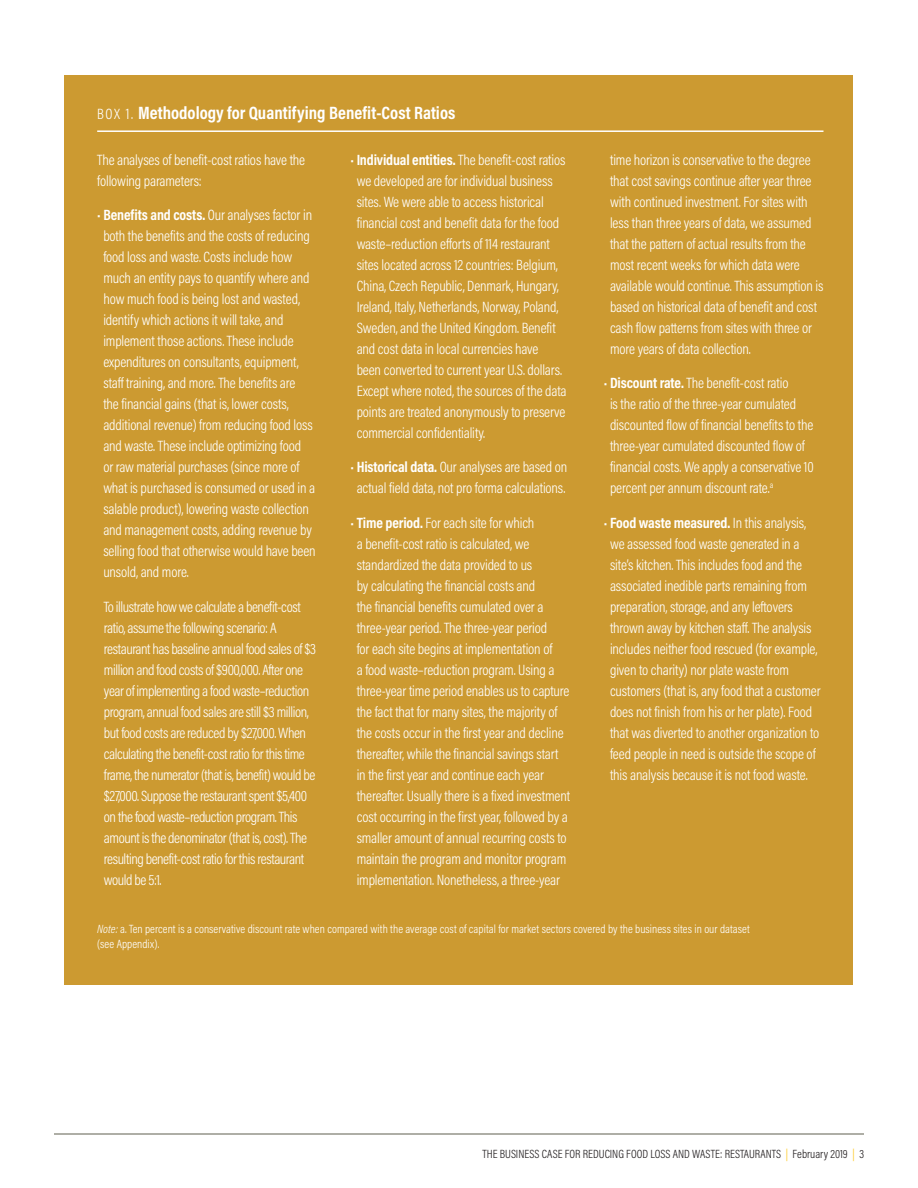
<style>
.page{position:relative;width:918px;height:1188px;background:#fff}
.page>*{position:absolute;margin:0;border:0;box-sizing:border-box;transform-origin:0 0}
.t1{font:700 18px "Acumin Pro Cond";color:#fff}
.Bulleted_List__BOX{font:300 15px/21px "Acumin Pro Cond";letter-spacing:-.01em;color:#fff}
.Bulleted_List__BOX-2{font:300 15px/21px "Acumin Pro Cond";letter-spacing:-.03em;color:#fff}
.Source{font:300 12px/15px "Acumin Pro Cond";letter-spacing:.005em;color:#fff}
.t2{font:300 12px "Acumin Pro Cond";color:#231f20}
.s1{font-weight:300;font-size:15px}
.s2{font-weight:700}
.s3{font-style:italic}
.s4{color:#fec40e}
</style>
<div class="page">
<hr style="left:54px;top:1134px;width:810px;height:1px;background:#94948a">
<div style="left:65px;top:76px;width:788px;height:909px;background:#cc9a31"></div>
<hr style="left:97px;top:130px;width:727px;height:2px;background:#fff">
<p class="t1" style="left:97px;top:101px;width:360px"><span class="s1">BOX 1.</span> Methodology for Quantifying Benefit-Cost Ratios</p>
<p class="Bulleted_List__BOX" style="left:97px;top:149px;width:210px">The analyses of benefit-cost ratios have the following parameters:</p>
<p class="Bulleted_List__BOX" style="left:103px;top:204px;width:214px;text-indent:-6px">• <span class="s2">Benefits and costs.</span> Our analyses factor in both the benefits and the costs of reducing food loss and waste. Costs include how much an entity pays to quantify where and how much food is being lost and wasted, identify which actions it will take, and implement those actions. These include expenditures on consultants, equipment, staff training, and more. The benefits are<br>the financial gains (that is, lower costs, additional revenue) from reducing food loss and waste. These include optimizing food<br>or raw material purchases (since more of what is purchased is consumed or used in a salable product), lowering waste collection and management costs, adding revenue by selling food that otherwise would have been unsold, and more.</p>
<p class="Bulleted_List__BOX-2" style="left:104px;top:596px;width:214px">To illustrate how we calculate a benefit-cost ratio, assume the following scenario: A restaurant has baseline annual food sales of $3 million and food costs of $900,000. After one year of implementing a food waste–reduction program, annual food sales are still $3 million, but food costs are reduced by $27,000. When calculating the benefit-cost ratio for this time frame, the numerator (that is, benefit) would be $27,000. Suppose the restaurant spent $5,400 on the food waste–reduction program. This amount is the denominator (that is, cost). The resulting benefit-cost ratio for this restaurant would be 5:1.</p>
<p class="Bulleted_List__BOX" style="left:357px;top:149px;width:211px;text-indent:-6px">• <span class="s2">Individual entities.</span> The benefit-cost ratios we developed are for individual business sites. We were able to access historical financial cost and benefit data for the food waste–reduction efforts of 114 restaurant sites located across 12 countries: Belgium, China, Czech Republic, Denmark, Hungary, Ireland, Italy, Netherlands, Norway, Poland, Sweden, and the United Kingdom. Benefit and cost data in local currencies have<br>been converted to current year U.S. dollars.<br>Except where noted, the sources of the data points are treated anonymously to preserve commercial confidentiality.</p>
<p class="Bulleted_List__BOX" style="left:351px;top:456px;width:218px;text-align:center">• <span class="s2">Historical data.</span> Our analyses are based on actual field data, not pro forma calculations.</p>
<p class="Bulleted_List__BOX" style="left:357px;top:512px;width:215px;text-indent:-6px">• <span class="s2">Time period.</span> For each site for which<br>a benefit-cost ratio is calculated, we standardized the data provided to us<br>by calculating the financial costs and<br>the financial benefits cumulated over a three-year period. The three-year period<br>for each site begins at implementation of<br>a food waste–reduction program. Using a three-year time period enables us to capture the fact that for many sites, the majority of the costs occur in the first year and decline thereafter, while the financial savings start in the first year and continue each year thereafter. Usually there is a fixed investment cost occurring in the first year, followed by a smaller amount of annual recurring costs to maintain the program and monitor program implementation. Nonetheless, a three-year</p>
<p class="Bulleted_List__BOX" style="left:610px;top:149px;width:215px">time horizon is conservative to the degree that cost savings continue after year three with continued investment. For sites with less than three years of data, we assumed that the pattern of actual results from the most recent weeks for which data were available would continue. This assumption is based on historical data of benefit and cost cash flow patterns from sites with three or more years of data collection.</p>
<p class="Bulleted_List__BOX" style="left:610px;top:372px;width:205px;text-indent:-6px">• <span class="s2">Discount rate.</span> The benefit-cost ratio<br>is the ratio of the three-year cumulated discounted flow of financial benefits to the three-year cumulated discounted flow of financial costs. We apply a conservative 10 percent per annum discount rate.<sup>a</sup></p>
<p class="Bulleted_List__BOX" style="left:610px;top:512px;width:212px;text-indent:-6px">• <span class="s2">Food waste measured.</span> In this analysis, we assessed food waste generated in a site’s kitchen. This includes food and the associated inedible parts remaining from preparation, storage, and any leftovers thrown away by kitchen staff. The analysis includes neither food rescued (for example, given to charity) nor plate waste from customers (that is, any food that a customer does not finish from his or her plate). Food that was diverted to another organization to feed people in need is outside the scope of this analysis because it is not food waste.</p>
<p class="Source" style="left:97px;top:921px;width:654px"><span class="s3">Note:</span> a. Ten percent is a conservative discount rate when compared with the average cost of capital for market sectors covered by the business sites in our dataset (see Appendix).</p>
<p class="t2" style="left:482px;top:1146px;width:383px">THE BUSINESS CASE FOR REDUCING FOOD LOSS AND WASTE: RESTAURANTS <span class="s4">|</span> February 2019 <span class="s4">|</span> 3</p>
</div>
